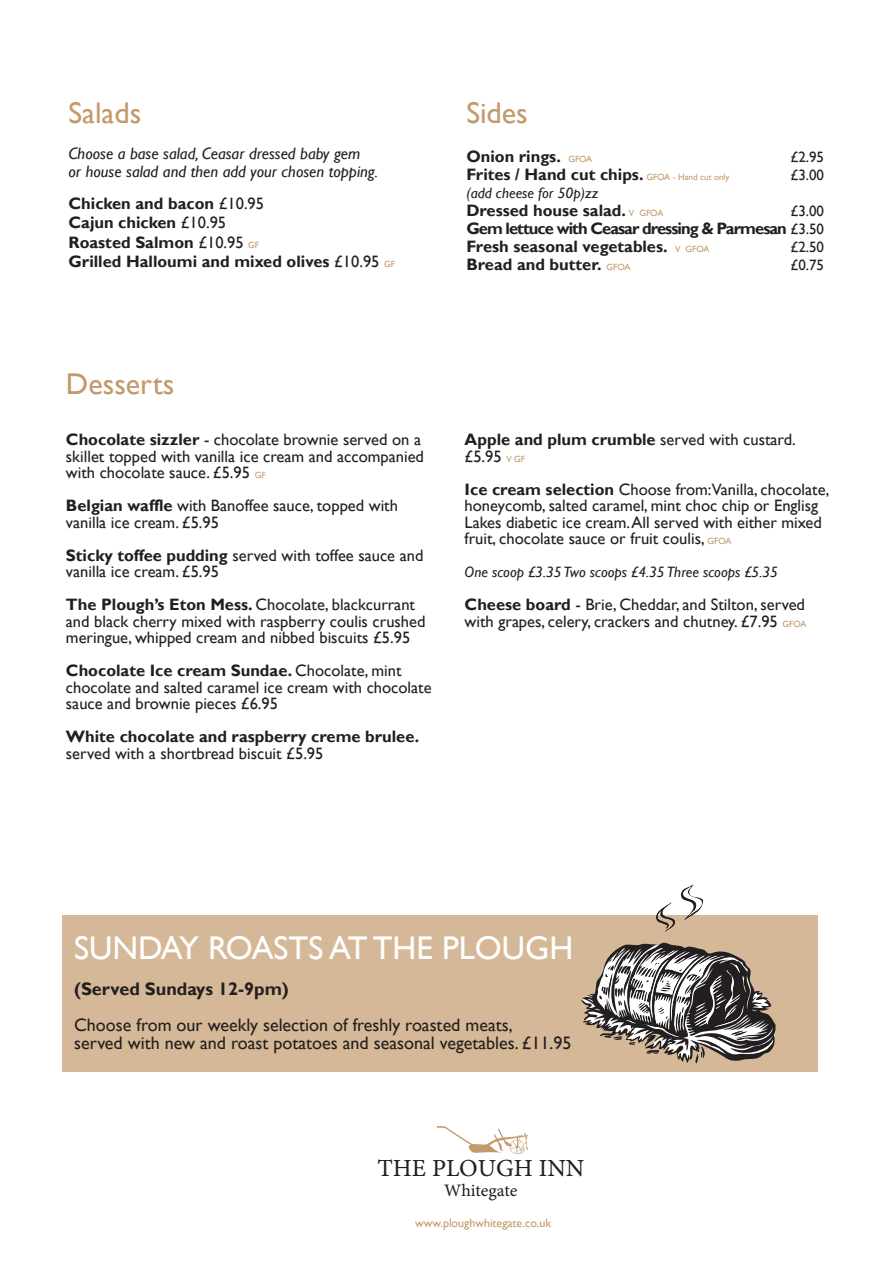
<style>
.page{position:relative;width:893px;height:1263px;background:#fff}
.page>*{position:absolute;margin:0;border:0;box-sizing:border-box;transform-origin:0 0}
.t1{font:32.85px "Gill Sans";color:#fff}
.t2{font:30px "Gill Sans";color:#c39a6b}
.t3{font:24.6px "Minion Pro Capt";color:#231f20}
.t4{font:18px/18px "Gill Sans";color:#231f20}
.t5{font:700 18px "Gill Sans";color:#231f20}
.t6{font:17.55px "Minion Pro Capt";letter-spacing:-.005em;color:#231f20}
.t7{font:16.5px/16.5px "Gill Sans";color:#231f20}
.t8{font:700 16.5px/19.5px "Gill Sans";color:#231f20}
.t9{font:italic 16.5px/18px "Gill Sans";color:#231f20}
.t10{font:700 16.5px/18px "Gill Sans";letter-spacing:-.055em;color:#231f20}
.t11{font:italic 15px "Gill Sans";color:#231f20}
.t12{font:15px "Gill Sans";color:#231f20}
.t13{font:12px "Gill Sans";color:#c39a6b}
.s1{font-weight:400}
.s2{font-weight:400;font-size:9px;color:#c39a6b}
.s3{font-weight:400;font-size:15px}
.s4{font-weight:700}
.s5{font-size:9px;color:#c39a6b}
</style>
<div class="page">
<svg style="left:437px;top:1126px;width:91px;height:28px"></svg>
<div style="left:62px;top:915px;width:756px;height:157px;background:#d5b897"></div>
<svg style="left:581px;top:885px;width:195px;height:178px"></svg>
<h2 class="t2" style="left:69px;top:95px;width:74px">Salads</h2>
<p class="t9" style="left:69px;top:145px;width:311px">Choose a base salad, Ceasar dressed baby gem<br>or house salad and then add your chosen topping.</p>
<p class="t8" style="left:69px;top:194px;width:328px">Chicken and bacon <span class="s1">£10.95<br></span>Cajun chicken <span class="s1">£10.95<br></span>Roasted Salmon <span class="s1">£10.95</span> <span class="s2">GF<br></span>Grilled Halloumi and mixed olives <span class="s1">£10.95</span> <span class="s2">GF</span></p>
<h2 class="t2" style="left:466px;top:95px;width:63px">Sides</h2>
<p class="t8" style="left:466px;top:147px;width:127px">Onion rings. <span class="s2">GFOA</span></p>
<p class="t12" style="left:790px;top:148px;width:35px">£2.95</p>
<p class="t8" style="left:466px;top:165px;width:265px">Frites / Hand cut chips. <span class="s2">GFOA - Hand cut only</span></p>
<p class="t12" style="left:790px;top:166px;width:35px">£3.00</p>
<p class="t11" style="left:466px;top:184px;width:134px">(add cheese for 50p)zz</p>
<p class="t8" style="left:466px;top:201px;width:198px">Dressed house salad. <span class="s2">V GFOA</span></p>
<p class="t12" style="left:790px;top:202px;width:35px">£3.00</p>
<p class="t10" style="left:466px;top:220px;width:359px">Gem lettuce with Ceasar dressing &amp; Parmesan <span class="s3">£3.50<br></span>Fresh seasonal vegetables. <span class="s2">V GFOA</span></p>
<p class="t12" style="left:790px;top:238px;width:35px">£2.50</p>
<p class="t8" style="left:466px;top:255px;width:166px">Bread and butter. <span class="s2">GFOA</span></p>
<p class="t12" style="left:790px;top:256px;width:35px">£0.75</p>
<h2 class="t2" style="left:66px;top:366px;width:110px">Desserts</h2>
<p class="t7" style="left:66px;top:432px;width:360px"><span class="s4">Chocolate sizzler</span> - chocolate brownie served on a skillet topped with vanilla ice cream and accompanied with chocolate sauce. £5.95 <span class="s5">GF</span></p>
<p class="t7" style="left:66px;top:498px;width:334px"><span class="s4">Belgian waffle</span> with Banoffee sauce, topped with vanilla ice cream. £5.95</p>
<p class="t7" style="left:66px;top:547px;width:359px"><span class="s4">Sticky toffee pudding</span> served with toffee sauce and vanilla ice cream. £5.95</p>
<p class="t7" style="left:66px;top:597px;width:361px"><span class="s4">The Plough’s Eton Mess.</span> Chocolate, blackcurrant and black cherry mixed with raspberry coulis crushed meringue, whipped cream and nibbed biscuits £5.95</p>
<p class="t7" style="left:66px;top:663px;width:367px"><span class="s4">Chocolate Ice cream Sundae.</span> Chocolate, mint chocolate and salted caramel ice cream with chocolate sauce and brownie pieces £6.95</p>
<p class="t8" style="left:66px;top:727px;width:355px">White chocolate and raspberry creme brulee.</p>
<p class="t7" style="left:66px;top:745px;width:259px">served with a shortbread biscuit £5.95</p>
<p class="t7" style="left:465px;top:432px;width:333px"><span class="s4">Apple and plum crumble</span> served with custard. £5.95 <span class="s5">V GF</span></p>
<p class="t7" style="left:465px;top:481px;width:366px"><span class="s4">Ice cream selection</span> Choose from:Vanilla, chocolate, honeycomb, salted caramel, mint choc chip or Englisg Lakes diabetic ice cream. All served with either mixed fruit, chocolate sauce or fruit coulis, <span class="s5">GFOA</span></p>
<p class="t11" style="left:465px;top:563px;width:315px">One scoop £3.35 Two scoops £4.35 Three scoops £5.35</p>
<p class="t7" style="left:465px;top:597px;width:343px"><span class="s4">Cheese board</span> - Brie, Cheddar, and Stilton, served with grapes, celery, crackers and chutney. £7.95 <span class="s5">GFOA</span></p>
<h1 class="t1" style="left:74px;top:928px;width:501px">SUNDAY ROASTS AT THE PLOUGH</h1>
<p class="t5" style="left:74px;top:978px;width:216px">(Served Sundays 12-9pm)</p>
<p class="t4" style="left:74px;top:1016px;width:499px">Choose from our weekly selection of freshly roasted meats,<br>served with new and roast potatoes and seasonal vegetables. £11.95</p>
<h3 class="t3" style="left:377px;top:1151px;width:209px">THE PLOUGH INN</h3>
<p class="t6" style="left:444px;top:1178px;width:75px">Whitegate</p>
<p class="t13" style="left:415px;top:1216px;width:137px">www.ploughwhitegate.co.uk</p>
</div>
